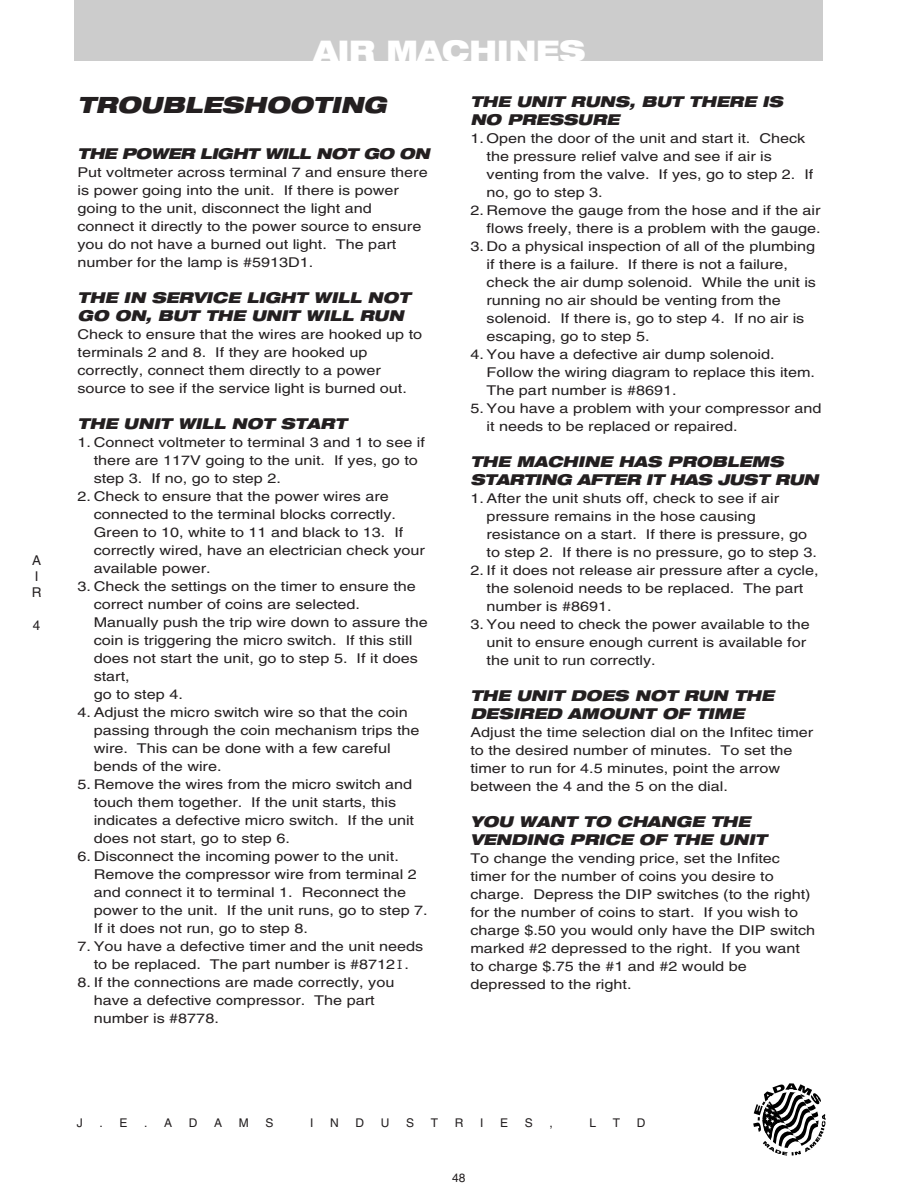
<style>
.page{position:relative;width:918px;height:1188px;background:#fff}
.page>*{position:absolute;margin:0;border:0;box-sizing:border-box;transform-origin:0 0}
.t1{font:900 expanded 28.5px "Helvetica Neue";color:#fff;scale:.95 1}
.t2{font:italic 900 expanded 22.5px "Helvetica Neue";color:#231f20}
.t3{font:italic 900 expanded 15px/18px "Helvetica Neue";color:#231f20}
.t4{font:italic 900 expanded 15px/18px "Helvetica Neue";letter-spacing:-.02em;color:#231f20}
.t5{font:italic 900 expanded 15px "Helvetica Neue";letter-spacing:-.03em;color:#231f20}
.t6{font:13.5px/18px "Helvetica";color:#231f20;scale:1.2 1}
.t7{font:13.5px/16.2px "Helvetica";color:#231f20}
.t8{font:12px "Helvetica";color:#231f20}
.s1{font-family:"Letter Gothic";font-weight:700;font-size:12.75px}
</style>
<div class="page">
<div style="left:74px;top:0;width:749px;height:61px;background:#ccc"></div>
<svg style="left:753px;top:1083px;width:73px;height:73px"></svg>
<p class="t7" style="left:32px;top:553px;width:11px">A<br>I<br>R</p>
<p class="t7" style="left:33px;top:618px;width:9px">4</p>
<h1 class="t1" style="left:314px;top:40px;width:288px">AIR MACHINES</h1>
<h2 class="t2" style="left:78px;top:96px;width:311px">TROUBLESHOOTING</h2>
<p class="t5" style="left:78px;top:148px;width:354px">THE POWER LIGHT WILL NOT GO ON</p>
<p class="t6" style="left:78px;top:165px;width:293px">Put voltmeter across terminal 7 and ensure there is power going into the unit. If there is power going to the unit, disconnect the light and connect it directly to the power source to ensure you do not have a burned out light. The part number for the lamp is #5913D1.</p>
<p class="t3" style="left:78px;top:290px;width:334px">THE IN SERVICE LIGHT WILL NOT<br>GO ON, BUT THE UNIT WILL RUN</p>
<p class="t6" style="left:78px;top:327px;width:289px">Check to ensure that the wires are hooked up to terminals 2 and 8. If they are hooked up correctly, connect them directly to a power source to see if the service light is burned out.</p>
<p class="t3" style="left:78px;top:416px;width:271px">THE UNIT WILL NOT START</p>
<p class="t6" style="left:94px;top:435px;width:278px;text-indent:-16px">1. Connect voltmeter to terminal 3 and 1 to see if there are 117V going to the unit. If yes, go to step 3. If no, go to step 2.</p>
<p class="t6" style="left:94px;top:489px;width:278px;text-indent:-16px">2. Check to ensure that the power wires are connected to the terminal blocks correctly.<br>Green to 10, white to 11 and black to 13. If correctly wired, have an electrician check your available power.</p>
<p class="t6" style="left:94px;top:579px;width:280px;text-indent:-16px">3. Check the settings on the timer to ensure the correct number of coins are selected.<br>Manually push the trip wire down to assure the coin is triggering the micro switch. If this still does not start the unit, go to step 5. If it does start,<br>go to step 4.</p>
<p class="t6" style="left:94px;top:705px;width:273px;text-indent:-16px">4. Adjust the micro switch wire so that the coin passing through the coin mechanism trips the wire. This can be done with a few careful bends of the wire.</p>
<p class="t6" style="left:94px;top:777px;width:269px;text-indent:-16px">5. Remove the wires from the micro switch and touch them together. If the unit starts, this indicates a defective micro switch. If the unit does not start, go to step 6.</p>
<p class="t6" style="left:94px;top:849px;width:280px;text-indent:-16px">6. Disconnect the incoming power to the unit.<br>Remove the compressor wire from terminal 2 and connect it to terminal 1. Reconnect the power to the unit. If the unit runs, go to step 7.<br>If it does not run, go to step 8.</p>
<p class="t6" style="left:78px;top:939px;width:290px;text-align:center">7. You have a defective timer and the unit needs to be replaced. The part number is #8712<span class="s1">I</span>.</p>
<p class="t6" style="left:94px;top:975px;width:252px;text-indent:-16px">8. If the connections are made correctly, you have a defective compressor. The part number is #8778.</p>
<p class="t3" style="left:470px;top:94px;width:314px">THE UNIT RUNS, BUT THERE IS<br>NO PRESSURE</p>
<p class="t6" style="left:487px;top:131px;width:274px;text-indent:-16px">1. Open the door of the unit and start it. Check the pressure relief valve and see if air is venting from the valve. If yes, go to step 2. If no, go to step 3.</p>
<p class="t6" style="left:470px;top:203px;width:293px;text-align:right">2. Remove the gauge from the hose and if the air flows freely, there is a problem with the gauge.</p>
<p class="t6" style="left:487px;top:239px;width:276px;text-indent:-16px">3. Do a physical inspection of all of the plumbing if there is a failure. If there is not a failure, check the air dump solenoid. While the unit is running no air should be venting from the solenoid. If there is, go to step 4. If no air is escaping, go to step 5.</p>
<p class="t6" style="left:487px;top:347px;width:275px;text-indent:-16px">4. You have a defective air dump solenoid.<br>Follow the wiring diagram to replace this item.<br>The part number is #8691.</p>
<p class="t6" style="left:487px;top:401px;width:281px;text-indent:-16px">5. You have a problem with your compressor and it needs to be replaced or repaired.</p>
<p class="t4" style="left:470px;top:454px;width:350px">THE MACHINE HAS PROBLEMS<br>STARTING AFTER IT HAS JUST RUN</p>
<p class="t6" style="left:487px;top:491px;width:277px;text-indent:-16px">1. After the unit shuts off, check to see if air pressure remains in the hose causing resistance on a start. If there is pressure, go to step 2. If there is no pressure, go to step 3.</p>
<p class="t6" style="left:487px;top:563px;width:278px;text-indent:-16px">2. If it does not release air pressure after a cycle, the solenoid needs to be replaced. The part number is #8691.</p>
<p class="t6" style="left:487px;top:617px;width:271px;text-indent:-16px">3. You need to check the power available to the unit to ensure enough current is available for the unit to run correctly.</p>
<p class="t3" style="left:470px;top:688px;width:305px">THE UNIT DOES NOT RUN THE<br>DESIRED AMOUNT OF TIME</p>
<p class="t6" style="left:470px;top:725px;width:287px">Adjust the time selection dial on the Infitec timer to the desired number of minutes. To set the timer to run for 4.5 minutes, point the arrow between the 4 and the 5 on the dial.</p>
<p class="t3" style="left:470px;top:814px;width:298px">YOU WANT TO CHANGE THE<br>VENDING PRICE OF THE UNIT</p>
<p class="t6" style="left:470px;top:851px;width:289px">To change the vending price, set the Infitec timer for the number of coins you desire to charge. Depress the DIP switches (to the right) for the number of coins to start. If you wish to charge $.50 you would only have the DIP switch marked #2 depressed to the right. If you want to charge $.75 the #1 and #2 would be depressed to the right.</p>
<p class="t8" style="left:77px;top:1118px;width:7px">J</p>
<p class="t8" style="left:99px;top:1118px;width:5px">.</p>
<p class="t8" style="left:119px;top:1118px;width:10px">E</p>
<p class="t8" style="left:144px;top:1118px;width:5px">.</p>
<p class="t8" style="left:164px;top:1118px;width:10px">A</p>
<p class="t8" style="left:189px;top:1118px;width:10px">D</p>
<p class="t8" style="left:214px;top:1118px;width:10px">A</p>
<p class="t8" style="left:239px;top:1118px;width:11px">M</p>
<p class="t8" style="left:265px;top:1118px;width:10px">S</p>
<p class="t8" style="left:310px;top:1118px;width:5px">I</p>
<p class="t8" style="left:330px;top:1118px;width:10px">N</p>
<p class="t8" style="left:356px;top:1118px;width:10px">D</p>
<p class="t8" style="left:381px;top:1118px;width:10px">U</p>
<p class="t8" style="left:406px;top:1118px;width:10px">S</p>
<p class="t8" style="left:431px;top:1118px;width:9px">T</p>
<p class="t8" style="left:455px;top:1118px;width:10px">R</p>
<p class="t8" style="left:480px;top:1118px;width:5px">I</p>
<p class="t8" style="left:500px;top:1118px;width:10px">E</p>
<p class="t8" style="left:525px;top:1118px;width:10px">S</p>
<p class="t8" style="left:452px;top:1173px;width:15px">48</p>
<p class="t8" style="left:550px;top:1118px;width:5px">,</p>
<p class="t8" style="left:590px;top:1118px;width:8px">L</p>
<p class="t8" style="left:613px;top:1118px;width:9px">T</p>
<p class="t8" style="left:637px;top:1118px;width:10px">D</p>
</div>
